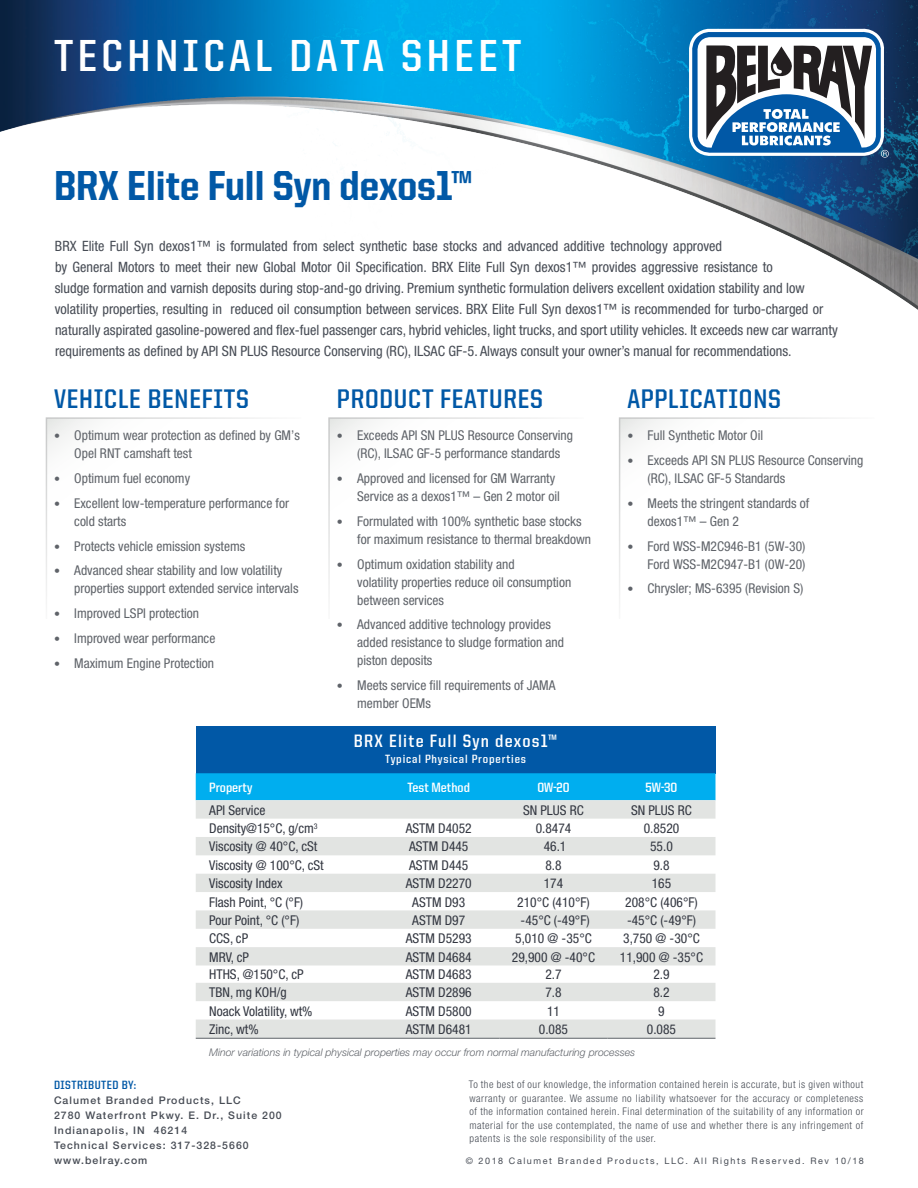
<style>
.page{position:relative;width:918px;height:1188px;background:#fff}
.page>*{position:absolute;margin:0;border:0;box-sizing:border-box;transform-origin:0 0}
.t1{font:700 45px "United Sans Semi Cond";letter-spacing:.1em;color:#fff}
.t2{font:800 42px "United Sans Semi Cond";color:#0158a6}
.t3{font:700 27px "United Sans Semi Cond";letter-spacing:.03em;color:#0158a6}
.t4{font:700 18px "United Sans Semi Cond";letter-spacing:.07em;color:#fff}
.Body{font:condensed 14.25px/21px "Helvetica Neue";color:#464b54}
.t5{font:condensed 13.5px/18px "Helvetica Neue";color:#5f6369}
.t6{font:condensed 13.5px "Helvetica Neue";color:#323640}
.t7{font:700 13.5px "United Sans Semi Cond";color:#fff}
.t8{font:700 12px "United Sans Semi Cond";letter-spacing:.07em;color:#fff}
.t9{font:700 12px "United Sans Semi Cond";letter-spacing:.04em;color:#0158a6}
.t10{font:300 condensed 10.5px/13.5px "Helvetica Neue";letter-spacing:.05em;color:#464b54;text-align:justify}
.t11{font:500 10.5px/15px "Helvetica Neue";letter-spacing:.1em;color:#464b54}
.t12{font:italic 300 10.5px "Helvetica Neue";color:#5f6369}
.t13{font:9px "Helvetica Neue";letter-spacing:.175em;color:#464b54}
.s1{font-size:12px}
</style>
<div class="page">
<img style="left:0;top:0;width:918px;height:1039px">
<svg style="left:689px;top:28px;width:200px;height:130px"></svg>
<div style="left:196px;top:726px;width:520px;height:47px;background:#0158a6"></div>
<div style="left:196px;top:773px;width:520px;height:27px;background:#00aeef"></div>
<svg style="left:196px;top:800px;width:520px;height:238px;fill:#e2e4e2"></svg>
<hr style="left:196px;top:1038px;width:182px;height:1px;background:#5f6369">
<hr style="left:378px;top:1038px;width:122px;height:1px;background:#5f6369">
<hr style="left:500px;top:1038px;width:108px;height:1px;background:#5f6369">
<hr style="left:608px;top:1038px;width:108px;height:1px;background:#5f6369">
<svg style="left:45px;top:417px;width:258px;height:203px"></svg>
<svg style="left:328px;top:417px;width:257px;height:203px"></svg>
<svg style="left:618px;top:417px;width:258px;height:203px"></svg>
<h1 class="t1" style="left:54px;top:32px;width:469px">TECHNICAL DATA SHEET</h1>
<p class="t2" style="left:54px;top:163px;width:420px">BRX Elite Full Syn dexos1™</p>
<p class="Body" style="left:55px;top:235px;width:785px">BRX Elite Full Syn dexos1™ is formulated from select synthetic base stocks and advanced additive technology approved<br>by General Motors to meet their new Global Motor Oil Specification. BRX Elite Full Syn dexos1™ provides aggressive resistance to<br>sludge formation and varnish deposits during stop-and-go driving. Premium synthetic formulation delivers excellent oxidation stability and low volatility properties, resulting in reduced oil consumption between services. BRX Elite Full Syn dexos1™ is recommended for turbo-charged or naturally aspirated gasoline-powered and flex-fuel passenger cars, hybrid vehicles, light trucks, and sport utility vehicles. It exceeds new car warranty requirements as defined by API SN PLUS Resource Conserving (RC), ILSAC GF-5. Always consult your owner’s manual for recommendations.</p>
<p class="t3" style="left:54px;top:384px;width:196px">VEHICLE BENEFITS</p>
<p class="t5" style="left:74px;top:427px;width:227px;text-indent:-20px"><span class="s1">•</span> Optimum wear protection as defined by GM’s<br>Opel RNT camshaft test</p>
<p class="t5" style="left:54px;top:469px;width:138px"><span class="s1">•</span> Optimum fuel economy</p>
<p class="t5" style="left:74px;top:494px;width:216px;text-indent:-20px"><span class="s1">•</span> Excellent low-temperature performance for cold starts</p>
<p class="t5" style="left:54px;top:537px;width:193px"><span class="s1">•</span> Protects vehicle emission systems</p>
<p class="t5" style="left:74px;top:562px;width:226px;text-indent:-20px"><span class="s1">•</span> Advanced shear stability and low volatility properties support extended service intervals</p>
<p class="t5" style="left:54px;top:604px;width:147px"><span class="s1">•</span> Improved LSPI protection</p>
<p class="t5" style="left:54px;top:629px;width:163px"><span class="s1">•</span> Improved wear performance</p>
<p class="t5" style="left:54px;top:654px;width:162px"><span class="s1">•</span> Maximum Engine Protection</p>
<p class="t3" style="left:337px;top:384px;width:207px">PRODUCT FEATURES</p>
<p class="t5" style="left:337px;top:427px;width:238px;text-align:center"><span class="s1">•</span> Exceeds API SN PLUS Resource Conserving (RC), ILSAC GF-5 performance standards</p>
<p class="t5" style="left:357px;top:469px;width:204px;text-indent:-20px"><span class="s1">•</span> Approved and licensed for GM Warranty<br>Service as a dexos1™ – Gen 2 motor oil</p>
<p class="t5" style="left:357px;top:512px;width:235px;text-indent:-20px"><span class="s1">•</span> Formulated with 100% synthetic base stocks for maximum resistance to thermal breakdown</p>
<p class="t5" style="left:357px;top:555px;width:216px;text-indent:-20px"><span class="s1">•</span> Optimum oxidation stability and<br>volatility properties reduce oil consumption between services</p>
<p class="t5" style="left:357px;top:616px;width:208px;text-indent:-20px"><span class="s1">•</span> Advanced additive technology provides added resistance to sludge formation and piston deposits</p>
<p class="t5" style="left:357px;top:676px;width:200px;text-indent:-20px"><span class="s1">•</span> Meets service fill requirements of JAMA member OEMs</p>
<p class="t4" style="left:354px;top:731px;width:205px">BRX Elite Full Syn dexos1™</p>
<p class="t8" style="left:385px;top:753px;width:143px">Typical Physical Properties</p>
<p class="t3" style="left:627px;top:384px;width:155px">APPLICATIONS</p>
<p class="t5" style="left:627px;top:427px;width:137px"><span class="s1">•</span> Full Synthetic Motor Oil</p>
<p class="t5" style="left:648px;top:451px;width:217px;text-indent:-20px"><span class="s1">•</span> Exceeds API SN PLUS Resource Conserving (RC), ILSAC GF-5 Standards</p>
<p class="t5" style="left:648px;top:494px;width:163px;text-indent:-20px"><span class="s1">•</span> Meets the stringent standards of dexos1™ – Gen 2</p>
<p class="t5" style="left:627px;top:537px;width:180px;text-align:right"><span class="s1">•</span> Ford WSS-M2C946-B1 (5W-30)<br>Ford WSS-M2C947-B1 (0W-20)</p>
<p class="t5" style="left:627px;top:580px;width:178px"><span class="s1">•</span> Chrysler; MS-6395 (Revision S)</p>
<p class="t7" style="left:209px;top:780px;width:45px">Property</p>
<p class="t7" style="left:407px;top:780px;width:64px">Test Method</p>
<p class="t7" style="left:537px;top:780px;width:34px">0W-20</p>
<p class="t7" style="left:646px;top:780px;width:33px">5W-30</p>
<p class="t6" style="left:209px;top:802px;width:58px">API Service</p>
<p class="t6" style="left:523px;top:802px;width:62px">SN PLUS RC</p>
<p class="t6" style="left:631px;top:802px;width:62px">SN PLUS RC</p>
<p class="t6" style="left:209px;top:821px;width:110px">Density@15°C, g/cm<sup>3</sup></p>
<p class="t6" style="left:406px;top:821px;width:67px">ASTM D4052</p>
<p class="t6" style="left:536px;top:821px;width:37px">0.8474</p>
<p class="t6" style="left:644px;top:821px;width:37px">0.8520</p>
<p class="t6" style="left:209px;top:839px;width:110px">Viscosity @ 40°C, cSt</p>
<p class="t6" style="left:409px;top:839px;width:61px">ASTM D445</p>
<p class="t6" style="left:544px;top:839px;width:24px">46.1</p>
<p class="t6" style="left:650px;top:839px;width:24px">55.0</p>
<p class="t6" style="left:209px;top:857px;width:116px">Viscosity @ 100°C, cSt</p>
<p class="t6" style="left:409px;top:857px;width:61px">ASTM D445</p>
<p class="t6" style="left:545px;top:857px;width:18px">8.8</p>
<p class="t6" style="left:653px;top:857px;width:18px">9.8</p>
<p class="t6" style="left:209px;top:876px;width:75px">Viscosity Index</p>
<p class="t6" style="left:406px;top:876px;width:67px">ASTM D2270</p>
<p class="t6" style="left:544px;top:876px;width:21px">174</p>
<p class="t6" style="left:652px;top:876px;width:21px">165</p>
<p class="t6" style="left:209px;top:894px;width:96px">Flash Point, °C (°F)</p>
<p class="t6" style="left:412px;top:894px;width:54px">ASTM D93</p>
<p class="t6" style="left:517px;top:894px;width:74px">210°C (410°F)</p>
<p class="t6" style="left:625px;top:894px;width:74px">208°C (406°F)</p>
<p class="t6" style="left:209px;top:912px;width:92px">Pour Point, °C (°F)</p>
<p class="t6" style="left:412px;top:912px;width:54px">ASTM D97</p>
<p class="t6" style="left:521px;top:912px;width:70px">-45°C (-49°F)</p>
<p class="t6" style="left:627px;top:912px;width:70px">-45°C (-49°F)</p>
<p class="t6" style="left:209px;top:931px;width:40px">CCS, cP</p>
<p class="t6" style="left:406px;top:931px;width:67px">ASTM D5293</p>
<p class="t6" style="left:515px;top:931px;width:78px">5,010 @ -35°C</p>
<p class="t6" style="left:623px;top:931px;width:78px">3,750 @ -30°C</p>
<p class="t6" style="left:209px;top:949px;width:41px">MRV, cP</p>
<p class="t6" style="left:406px;top:949px;width:67px">ASTM D4684</p>
<p class="t6" style="left:512px;top:949px;width:85px">29,900 @ -40°C</p>
<p class="t6" style="left:620px;top:949px;width:85px">11,900 @ -35°C</p>
<p class="t6" style="left:209px;top:967px;width:96px">HTHS, @150°C, cP</p>
<p class="t6" style="left:406px;top:967px;width:67px">ASTM D4683</p>
<p class="t6" style="left:545px;top:967px;width:18px">2.7</p>
<p class="t6" style="left:653px;top:967px;width:18px">2.9</p>
<p class="t6" style="left:209px;top:985px;width:79px">TBN, mg KOH/g</p>
<p class="t6" style="left:406px;top:985px;width:67px">ASTM D2896</p>
<p class="t6" style="left:545px;top:985px;width:18px">7.8</p>
<p class="t6" style="left:653px;top:985px;width:18px">8.2</p>
<p class="t6" style="left:209px;top:1003px;width:105px">Noack Volatility, wt%</p>
<p class="t6" style="left:406px;top:1003px;width:67px">ASTM D5800</p>
<p class="t6" style="left:547px;top:1003px;width:14px">11</p>
<p class="t6" style="left:658px;top:1003px;width:8px">9</p>
<p class="t6" style="left:209px;top:1021px;width:51px">Zinc, wt%</p>
<p class="t6" style="left:406px;top:1021px;width:67px">ASTM D6481</p>
<p class="t6" style="left:539px;top:1021px;width:31px">0.085</p>
<p class="t6" style="left:647px;top:1021px;width:31px">0.085</p>
<p class="t12" style="left:209px;top:1046px;width:428px">Minor variations in typical physical properties may occur from normal manufacturing processes</p>
<p class="t9" style="left:54px;top:1078px;width:84px">DISTRIBUTED BY:</p>
<p class="t11" style="left:54px;top:1092px;width:229px">Calumet Branded Products, LLC<br>2780 Waterfront Pkwy. E. Dr., Suite 200<br>Indianapolis, IN 46214<br>Technical Services: 317-328-5660 www.belray.com</p>
<p class="t10" style="left:469px;top:1077px;width:396px">To the best of our knowledge, the information contained herein is accurate, but is given without warranty or guarantee. We assume no liability whatsoever for the accuracy or completeness of the information contained herein. Final determination of the suitability of any information or material for the use contemplated, the name of use and whether there is any infringement of patents is the sole responsibility of the user.</p>
<p class="t13" style="left:466px;top:1155px;width:400px">© 2018 Calumet Branded Products, LLC. All Rights Reserved. Rev 10/18</p>
</div>
